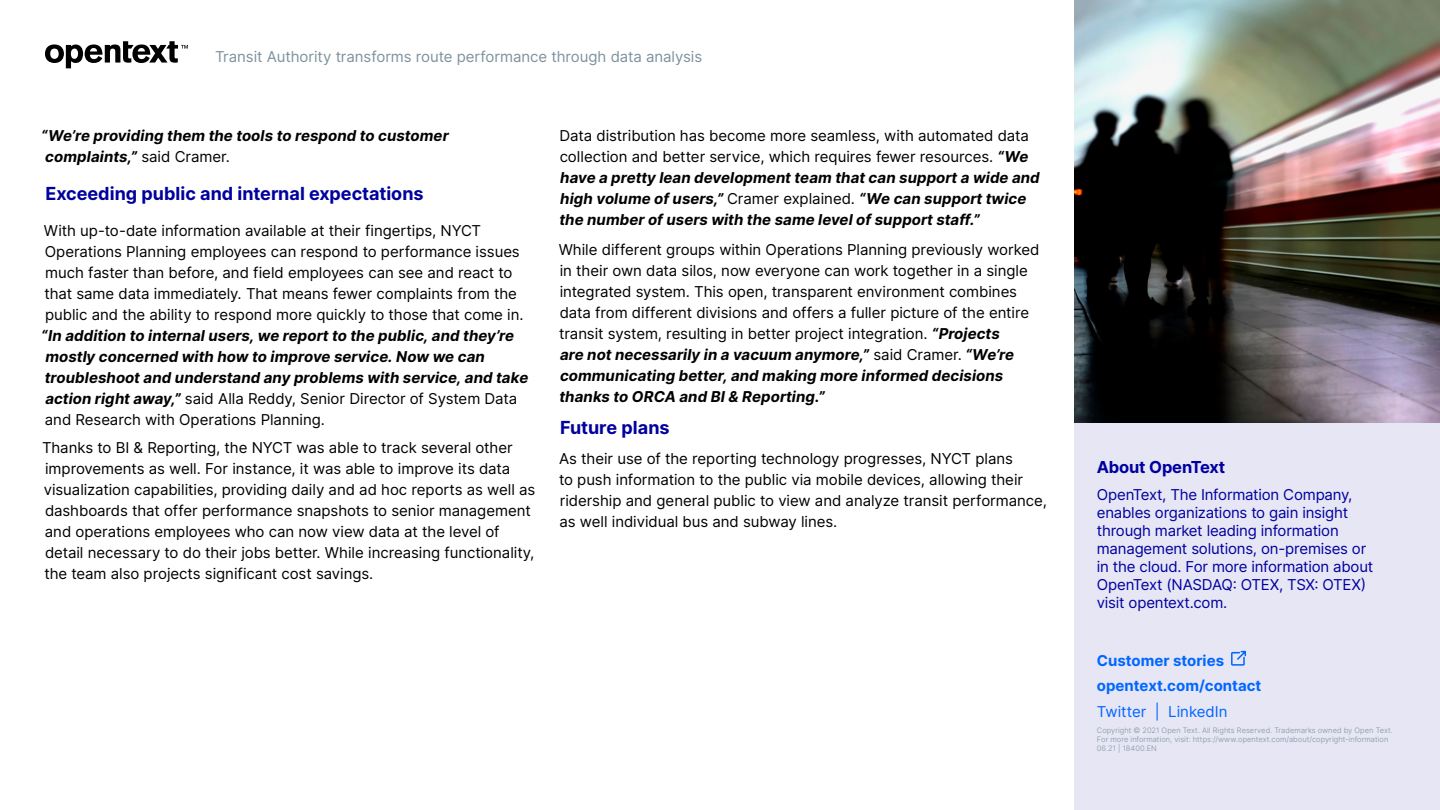
<style>
.page{position:relative;width:1440px;height:810px;background:#fff}
.page>*{position:absolute;margin:0;border:0;box-sizing:border-box;transform-origin:0 0}
.t1{font:700 18px "Inter";color:#00009f}
.Sidebar_H1{font:700 16.5px "Inter";letter-spacing:-.01em;color:#00009f}
.Body{font:15px/21px "Inter";letter-spacing:-.005em;color:#000}
.Body-2{font:italic 700 15px/21px "Inter";letter-spacing:.005em;color:#000}
.About_OT{font:15px/18px "Inter";letter-spacing:-.015em;color:#00009f}
.t2{font:15px "Inter";letter-spacing:-.005em;color:#7e929f}
.Sidebar_H1-2{font:700 15px "Inter";color:#06f}
.t3{font:15px "Inter";color:#06f}
.About_OT-2{font:700 15px "Inter";color:#06f}
.Citation{font:300 7.5px/9px "Inter";letter-spacing:.005em;color:#7e929f}
.s1{font-weight:400;font-style:normal}
.s2{font-weight:700;font-style:italic}
</style>
<div class="page">
<svg style="left:45px;top:41px;width:143px;height:27px"></svg>
<div style="left:1074px;top:405px;width:366px;height:405px;background:#e6e6f5"></div>
<svg style="left:1231px;top:650px;width:15px;height:16px"></svg>
<img style="left:1074px;top:0;width:366px;height:423px">
<p class="t2" style="left:215px;top:46px;width:489px">Transit Authority transforms route performance through data analysis</p>
<p class="Body-2" style="left:41px;top:125px;width:409px">“We’re providing them the tools to respond to customer complaints,” <span class="s1">said Cramer.</span></p>
<h3 class="t1" style="left:45px;top:180px;width:380px">Exceeding public and internal expectations</h3>
<p class="Body" style="left:41px;top:220px;width:489px">With up-to-date information available at their fingertips, NYCT Operations Planning employees can respond to performance issues much faster than before, and field employees can see and react to that same data immediately. That means fewer complaints from the public and the ability to respond more quickly to those that come in. <span class="s2">“In addition to internal users, we report to the public, and they’re mostly concerned with how to improve service. Now we can troubleshoot and understand any problems with service, and take action right away,”</span> said Alla Reddy, Senior Director of System Data and Research with Operations Planning.</p>
<p class="Body" style="left:42px;top:437px;width:495px">Thanks to BI &amp; Reporting, the NYCT was able to track several other improvements as well. For instance, it was able to improve its data visualization capabilities, providing daily and ad hoc reports as well as dashboards that offer performance snapshots to senior management and operations employees who can now view data at the level of detail necessary to do their jobs better. While increasing functionality, the team also projects significant cost savings.</p>
<p class="Body-2" style="left:559px;top:125px;width:482px"><span class="s1">Data distribution has become more seamless, with automated data collection and better service, which requires fewer resources.</span> “We have a pretty lean development team that can support a wide and high volume of users,” <span class="s1">Cramer explained.</span> “We can support twice the number of users with the same level of support staff.”</p>
<p class="Body" style="left:559px;top:239px;width:482px">While different groups within Operations Planning previously worked in their own data silos, now everyone can work together in a single integrated system. This open, transparent environment combines data from different divisions and offers a fuller picture of the entire transit system, resulting in better project integration. <span class="s2">“Projects<br>are not necessarily in a vacuum anymore,”</span> said Cramer. <span class="s2">“We’re communicating better, and making more informed decisions thanks to ORCA and BI &amp; Reporting.”</span></p>
<h3 class="t1" style="left:560px;top:415px;width:111px">Future plans</h3>
<p class="Body" style="left:559px;top:448px;width:489px">As their use of the reporting technology progresses, NYCT plans<br>to push information to the public via mobile devices, allowing their ridership and general public to view and analyze transit performance, as well individual bus and subway lines.</p>
<p class="Sidebar_H1" style="left:1097px;top:455px;width:130px">About OpenText</p>
<p class="About_OT" style="left:1097px;top:486px;width:278px">OpenText, The Information Company, enables organizations to gain insight through market leading information management solutions, on-premises or in the cloud. For more information about OpenText (NASDAQ: OTEX, TSX: OTEX) visit opentext.com.</p>
<p class="About_OT-2" style="left:1097px;top:649px;width:129px">Customer stories</p>
<p class="Sidebar_H1-2" style="left:1097px;top:675px;width:166px">opentext.com/contact</p>
<p class="t3" style="left:1097px;top:700px;width:132px">Twitter | LinkedIn</p>
<p class="Citation" style="left:1097px;top:726px;width:298px">Copyright © 2021 Open Text. All Rights Reserved. Trademarks owned by Open Text.<br>For more information, visit: https://www.opentext.com/about/copyright-information<br>06.21 | 18400.EN</p>
</div>
